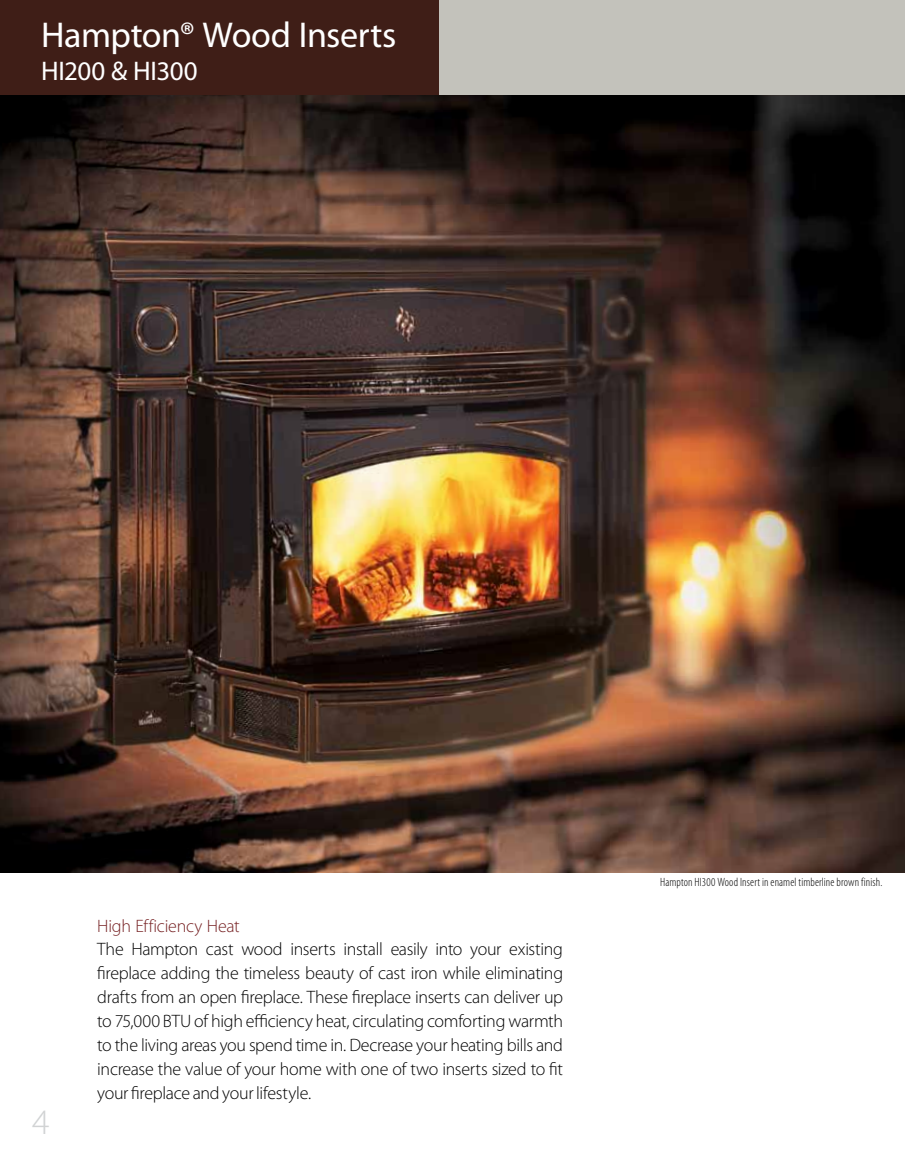
<style>
.page{position:relative;width:905px;height:1161px;background:#fff}
.page>*{position:absolute;margin:0;border:0;box-sizing:border-box;transform-origin:0 0}
.t1{font:36px "Myriad Pro";letter-spacing:-.01em;color:#fff}
.t2{font:300 36px "Myriad Pro";color:#d1d3d4}
.t3{font:27px "Myriad Pro";letter-spacing:-.01em;color:#fff}
.t4{font:300 18px/24px "Myriad Pro";letter-spacing:-.015em;color:#000;text-align:justify}
.t5{font:300 18px "Myriad Pro";letter-spacing:-.01em;color:#762123}
.t6{font:300 condensed 12px "Myriad Pro";letter-spacing:.01em;color:#000}
</style>
<div class="page">
<img style="left:0;top:94px;width:904px;height:778px">
<div style="left:328px;top:0;width:576px;height:94px;background:#c3c2bb"></div>
<div style="left:0;top:0;width:439px;height:94px;background:#3f1e17"></div>
<h1 class="t1" style="left:41px;top:12px;width:357px">Hampton® Wood Inserts</h1>
<h2 class="t3" style="left:41px;top:54px;width:158px">HI200 &amp; HI300</h2>
<h1 class="t2" style="left:32px;top:1100px;width:19px">4</h1>
<p class="t5" style="left:97px;top:915px;width:144px">High Efficiency Heat</p>
<p class="t4" style="left:97px;top:937px;width:467px">The Hampton cast wood inserts install easily into your existing fireplace adding the timeless beauty of cast iron while eliminating drafts from an open fireplace. These fireplace inserts can deliver up to 75,000 BTU of high efficiency heat, circulating comforting warmth to the living areas you spend time in. Decrease your heating bills and increase the value of your home with one of two inserts sized to fit your fireplace and your lifestyle.</p>
<p class="t6" style="left:660px;top:875px;width:224px">Hampton HI300 Wood Insert in enamel timberline brown finish.</p>
</div>
